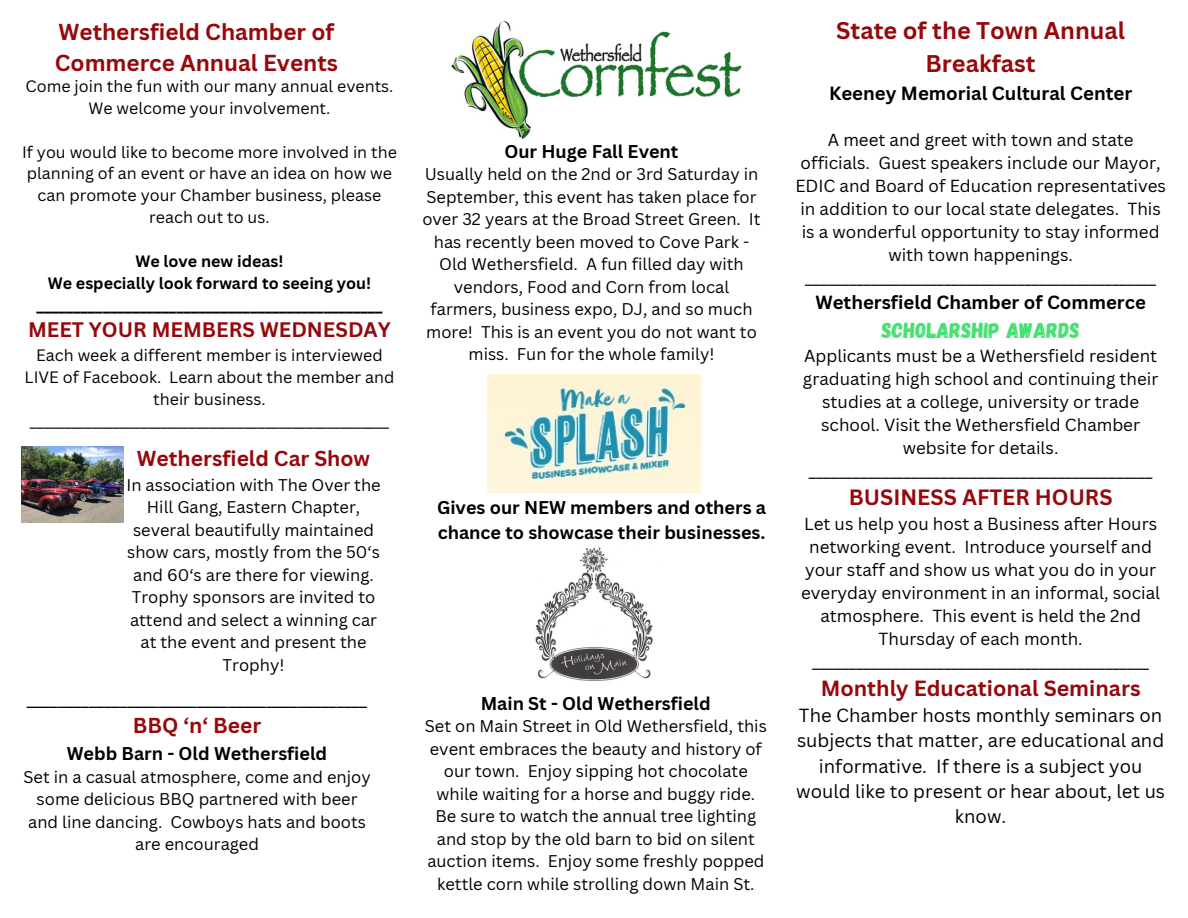
<style>
.page{position:relative;width:1188px;height:918px;background:#fff}
.page>*{position:absolute;margin:0;border:0;box-sizing:border-box;transform-origin:0 0}
.t1{font:700 23.55px/32.8px "Canva Sans";color:#96080b;text-align:center}
.t2{font:700 22.5px/31.5px "Canva Sans";color:#96080b}
.t3{font:700 21.6px "Canva Sans";color:#96080b}
.t4{font:21.6px "Gagalin";color:#45e171}
.t5{font:700 21.3px "Canva Sans";color:#96080b}
.t6{font:700 21px "Canva Sans";color:#96080b}
.t7{font:700 20.4px "Canva Sans";color:#96080b}
.t8{font:700 18.6px "Canva Sans";color:#000}
.t9{font:18.45px/25.2px "Canva Sans";color:#000;text-align:center}
.t10{font:700 18px/24.8px "Canva Sans";color:#000}
.t11{font:18px "Canva Sans";color:#000}
.t12{font:17.1px/23px "Canva Sans";color:#000;text-align:center}
.t13{font:16.95px/23px "Canva Sans";color:#000;text-align:center}
.t14{font:16.5px/22.5px "Canva Sans";color:#000;text-align:center}
.t15{font:16.05px/21.9px "Canva Sans";color:#000;text-align:center}
.t16{font:700 16.05px "Canva Sans";color:#000}
</style>
<div class="page">
<img style="left:22px;top:447px;width:101px;height:75px">
<img style="left:451px;top:20px;width:291px;height:120px">
<img style="left:488px;top:374px;width:212px;height:118px">
<img style="left:535px;top:547px;width:118px;height:135px">
<p class="t2" style="left:55px;top:15px;width:285px">Wethersfield Chamber of<br>Commerce Annual Events</p>
<p class="t15" style="left:26px;top:75px;width:369px">Come join the fun with our many annual events.<br>We welcome your involvement.</p>
<p class="t15" style="left:22px;top:140px;width:376px">If you would like to become more involved in the planning of an event or have an idea on how we can promote your Chamber business, please reach out to us.</p>
<p class="t16" style="left:135px;top:250px;width:150px">We love new ideas!</p>
<p class="t16" style="left:48px;top:272px;width:325px">We especially look forward to seeing you!</p>
<p class="t16" style="left:36px;top:294px;width:348px">_______________________________________________</p>
<h3 class="t7" style="left:28px;top:315px;width:364px">MEET YOUR MEMBERS WEDNESDAY</h3>
<h3 class="t15" style="left:25px;top:344px;width:371px">Each week a different member is interviewed<br>LIVE of Facebook. Learn about the member and their business.</h3>
<p class="t15" style="left:30px;top:410px;width:361px">____________________________________________________</p>
<h2 class="t6" style="left:137px;top:444px;width:235px">Wethersfield Car Show</h2>
<h2 class="t14" style="left:126px;top:473px;width:256px">In association with The Over the<br>Hill Gang, Eastern Chapter, several beautifully maintained show cars, mostly from the 50‘s and 60‘s are there for viewing.<br>Trophy sponsors are invited to attend and select a winning car at the event and present the<br>Trophy!</h2>
<p class="t11" style="left:27px;top:687px;width:342px">____________________________________________</p>
<p class="t6" style="left:133px;top:711px;width:130px">BBQ ‘n‘ Beer</p>
<p class="t10" style="left:67px;top:741px;width:262px">Webb Barn - Old Wethersfield</p>
<p class="t14" style="left:24px;top:765px;width:349px">Set in a casual atmosphere, come and enjoy some delicious BBQ partnered with beer and line dancing. Cowboys hats and boots are encouraged</p>
<h3 class="t10" style="left:504px;top:138px;width:176px">Our Huge Fall Event</h3>
<h3 class="t14" style="left:422px;top:162px;width:340px">Usually held on the 2nd or 3rd Saturday in September, this event has taken place for over 32 years at the Broad Street Green. It has recently been moved to Cove Park - Old Wethersfield. A fun filled day with vendors, Food and Corn from local farmers, business expo, DJ, and so much more! This is an event you do not want to miss. Fun for the whole family!</h3>
<h1 class="t10" style="left:437px;top:494px;width:331px">Gives our NEW members and others a chance to showcase their businesses.</h1>
<h3 class="t10" style="left:481px;top:690px;width:232px">Main St - Old Wethersfield</h3>
<h3 class="t14" style="left:425px;top:714px;width:344px">Set on Main Street in Old Wethersfield, this event embraces the beauty and history of our town. Enjoy sipping hot chocolate while waiting for a horse and buggy ride.<br>Be sure to watch the annual tree lighting and stop by the old barn to bid on silent auction items. Enjoy some freshly popped kettle corn while strolling down Main St.</h3>
<h3 class="t1" style="left:836px;top:13px;width:291px">State of the Town Annual<br>Breakfast</h3>
<h3 class="t8" style="left:829px;top:81px;width:305px">Keeney Memorial Cultural Center</h3>
<p class="t13" style="left:795px;top:128px;width:372px">A meet and greet with town and state officials. Guest speakers include our Mayor, EDIC and Board of Education representatives in addition to our local state delegates. This is a wonderful opportunity to stay informed with town happenings. ________________________________________________</p>
<p class="t8" style="left:815px;top:290px;width:332px">Wethersfield Chamber of Commerce</p>
<p class="t4" style="left:881px;top:316px;width:200px">SCHOLARSHIP AWARDS</p>
<p class="t13" style="left:803px;top:344px;width:357px">Applicants must be a Wethersfield resident graduating high school and continuing their studies at a college, university or trade school. Visit the Wethersfield Chamber website for details. _______________________________________________</p>
<p class="t3" style="left:849px;top:482px;width:265px">BUSINESS AFTER HOURS</p>
<p class="t12" style="left:801px;top:511px;width:361px">Let us help you host a Business after Hours networking event. Introduce yourself and your staff and show us what you do in your everyday environment in an informal, social atmosphere. This event is held the 2nd Thursday of each month. ______________________________________________</p>
<p class="t5" style="left:821px;top:673px;width:321px">Monthly Educational Seminars</p>
<p class="t9" style="left:796px;top:703px;width:370px">The Chamber hosts monthly seminars on subjects that matter, are educational and informative. If there is a subject you would like to present or hear about, let us know.</p>
</div>
